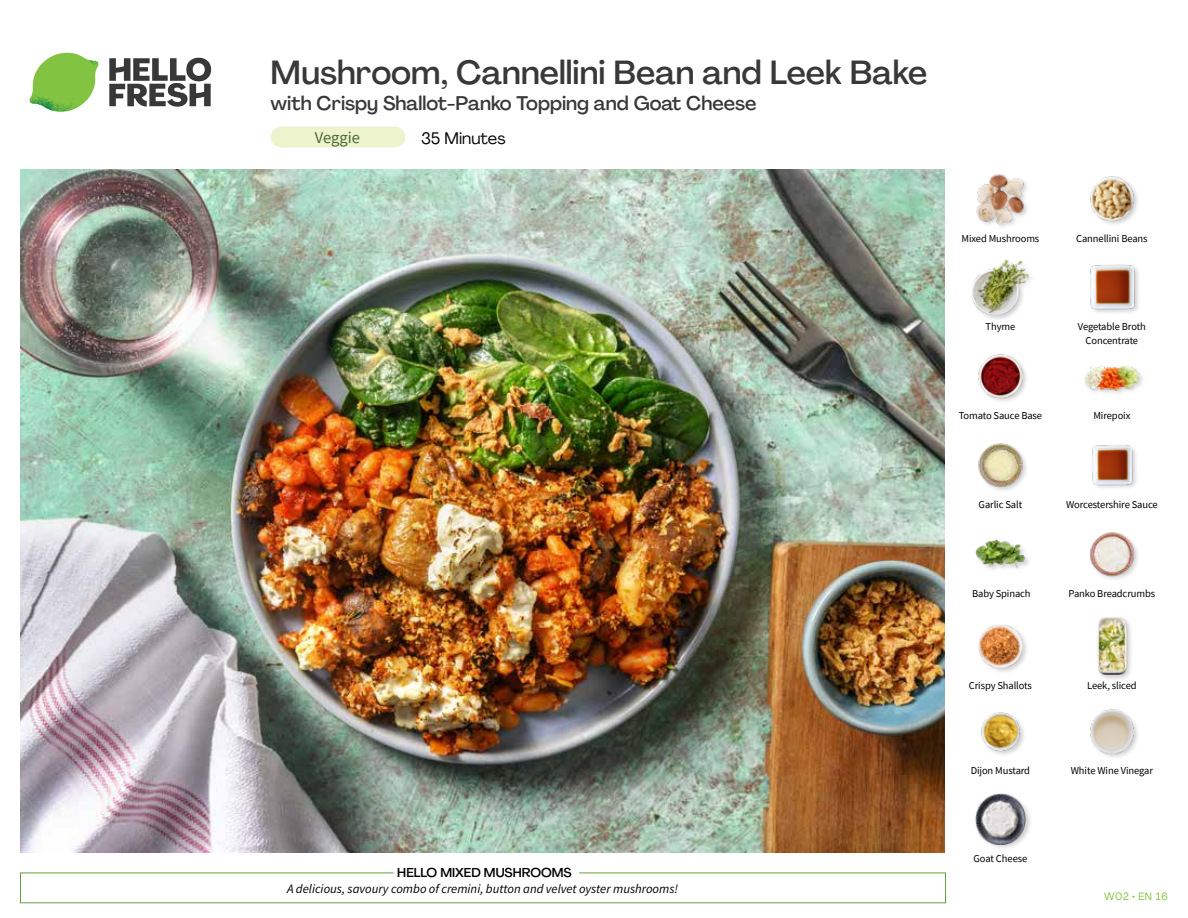
<style>
.page{position:relative;width:1188px;height:918px;background:#fff}
.page>*{position:absolute;margin:0;border:0;box-sizing:border-box;transform-origin:0 0}
.t1{font:500 33px "Agrandir";color:#383839}
.t2{font:500 19.5px "Agrandir";color:#383839}
.t3{font:16.5px "Agrandir";color:#000}
.t4{font:16.5px "Source Sans Pro";color:#476b32}
.t5{font:italic 12.75px "Source Sans Pro";color:#000}
.t6{font:500 12.75px "Agrandir";color:#000}
.t7{font:10.5px/13.5px "Source Sans Pro";letter-spacing:-.01em;color:#000;text-align:center}
.t8{font:10.5px "Agrandir";letter-spacing:.05em;color:#82c341}
</style>
<div class="page">
<div style="left:271px;top:127px;width:134px;height:20px;background:#edf3cd;border-radius:10px"></div>
<svg style="left:109px;top:57px;width:102px;height:50px"></svg>
<svg style="left:34px;top:53px;width:62px;height:40px"></svg>
<img style="left:67px;top:53px;width:32px;height:26px">
<img style="left:33px;top:75px;width:59px;height:11px">
<img style="left:29px;top:79px;width:61px;height:33px">
<img style="left:65px;top:86px;width:27px;height:25px">
<div style="left:20px;top:873px;width:926px;height:30px;border:1px solid #609f43"></div>
<div style="left:394px;top:865px;width:185px;height:15px;background:#fff"></div>
<img style="left:21px;top:170px;width:924px;height:682px">
<img style="left:1090px;top:709px;width:48px;height:48px">
<img style="left:981px;top:712px;width:43px;height:43px">
<div style="left:974px;top:793px;width:59px;height:58px;background:#000;opacity:.2"></div>
<img style="left:975px;top:794px;width:51px;height:50px">
<div style="left:1096px;top:615px;width:38px;height:66px;background:#000;opacity:.2"></div>
<img style="left:1096px;top:617px;width:38px;height:58px">
<div style="left:978px;top:624px;width:51px;height:50px;background:#000;opacity:.2"></div>
<img style="left:979px;top:624px;width:43px;height:43px">
<img style="left:1089px;top:532px;width:49px;height:47px">
<div style="left:974px;top:539px;width:58px;height:36px;background:#000;opacity:.2"></div>
<img style="left:975px;top:539px;width:51px;height:36px">
<img style="left:1092px;top:445px;width:44px;height:43px">
<img style="left:978px;top:443px;width:48px;height:48px">
<div style="left:1083px;top:365px;width:63px;height:31px;background:#000;opacity:.2"></div>
<img style="left:1083px;top:365px;width:58px;height:30px">
<img style="left:978px;top:354px;width:49px;height:48px">
<img style="left:1090px;top:264px;width:49px;height:49px">
<div style="left:971px;top:258px;width:64px;height:64px;background:#000;opacity:.2"></div>
<img style="left:972px;top:259px;width:57px;height:57px">
<img style="left:1090px;top:176px;width:48px;height:48px">
<img style="left:976px;top:174px;width:51px;height:53px">
<h1 class="t1" style="left:271px;top:52px;width:658px">Mushroom, Cannellini Bean and Leek Bake</h1>
<h2 class="t2" style="left:271px;top:91px;width:488px">with Crispy Shallot-Panko Topping and Goat Cheese</h2>
<h3 class="t4" style="left:315px;top:127px;width:47px">Veggie</h3>
<h3 class="t3" style="left:421px;top:128px;width:86px">35 Minutes</h3>
<p class="t6" style="left:397px;top:864px;width:176px">HELLO MIXED MUSHROOMS</p>
<p class="t5" style="left:287px;top:881px;width:393px">A delicious, savoury combo of cremini, button and velvet oyster mushrooms!</p>
<p class="t7" style="left:962px;top:231px;width:79px">Mixed Mushrooms</p>
<p class="t7" style="left:986px;top:320px;width:31px">Thyme</p>
<p class="t7" style="left:1076px;top:231px;width:73px">Cannellini Beans</p>
<p class="t7" style="left:1078px;top:320px;width:69px">Vegetable Broth<br>Concentrate</p>
<p class="t7" style="left:959px;top:409px;width:85px">Tomato Sauce Base</p>
<p class="t7" style="left:1093px;top:409px;width:39px">Mirepoix</p>
<p class="t7" style="left:979px;top:498px;width:45px">Garlic Salt</p>
<p class="t7" style="left:1066px;top:498px;width:93px">Worcestershire Sauce</p>
<p class="t7" style="left:972px;top:586px;width:60px">Baby Spinach</p>
<p class="t7" style="left:1069px;top:586px;width:88px">Panko Breadcrumbs</p>
<p class="t7" style="left:969px;top:678px;width:65px">Crispy Shallots</p>
<p class="t7" style="left:1087px;top:678px;width:51px">Leek, sliced</p>
<p class="t7" style="left:971px;top:764px;width:61px">Dijon Mustard</p>
<p class="t7" style="left:1071px;top:764px;width:84px">White Wine Vinegar</p>
<p class="t7" style="left:973px;top:851px;width:55px">Goat Cheese</p>
<p class="t8" style="left:1104px;top:890px;width:65px">W02 • EN 16</p>
</div>
